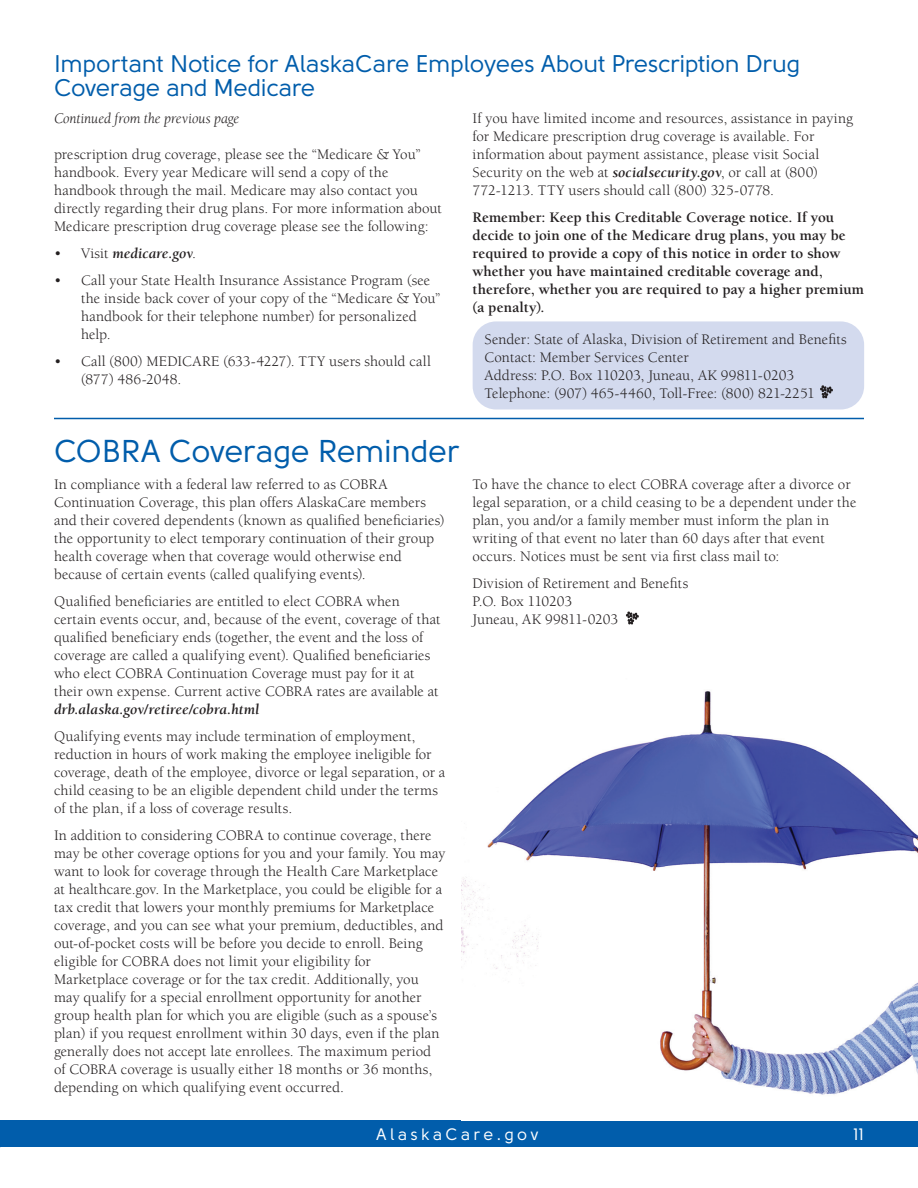
<style>
.page{position:relative;width:918px;height:1188px;background:#fff}
.page>*{position:absolute;margin:0;border:0;box-sizing:border-box;transform-origin:0 0}
.t1{font:31.5px "Solomon Sans Normal";letter-spacing:-.01em;color:#015dab}
.t2{font:24px/24px "Solomon Sans Normal";letter-spacing:-.015em;color:#015dab}
.t3{font:16.5px "Solomon Sans Normal";letter-spacing:.2em;color:#fff}
.t4{font:15px/18px "Berkeley Std";letter-spacing:.005em;color:#231f20}
.t5{font:700 15px/18px "Berkeley Std";color:#231f20}
.t6{font:italic 700 15px "Berkeley Std";color:#231f20}
.t7{font:italic 15px "Berkeley Std";letter-spacing:-.005em;color:#231f20}
.s1{font-weight:400;font-style:normal}
.s2{font-weight:700;font-style:italic}
</style>
<div class="page">
<div style="left:0;top:1120px;width:918px;height:28px;background:#015dab"></div>
<div style="left:473px;top:321px;width:391px;height:88px;background:#d3daee;border-radius:23px"></div>
<svg style="left:626px;top:611px;width:13px;height:14px"></svg>
<svg style="left:820px;top:385px;width:13px;height:13px"></svg>
<img style="left:462px;top:691px;width:456px;height:404px">
<hr style="left:54px;top:418px;width:810px;height:1px;background:#015dab">
<h2 class="t2" style="left:54px;top:52px;width:748px">Important Notice for AlaskaCare Employees About Prescription Drug<br>Coverage and Medicare</h2>
<p class="t7" style="left:54px;top:110px;width:187px">Continued from the previous page</p>
<p class="t4" style="left:54px;top:146px;width:389px">prescription drug coverage, please see the “Medicare &amp; You” handbook. Every year Medicare will send a copy of the handbook through the mail. Medicare may also contact you directly regarding their drug plans. For more information about Medicare prescription drug coverage please see the following:</p>
<p class="t6" style="left:54px;top:245px;width:144px"><span class="s1">• Visit</span> medicare.gov<span class="s1">.</span></p>
<p class="t4" style="left:81px;top:272px;width:361px;text-indent:-27px">• Call your State Health Insurance Assistance Program (see the inside back cover of your copy of the “Medicare &amp; You” handbook for their telephone number) for personalized help.</p>
<p class="t4" style="left:81px;top:353px;width:351px;text-indent:-27px">• Call (800) MEDICARE (633-4227). TTY users should call (877) 486-2048.</p>
<p class="t4" style="left:473px;top:110px;width:382px">If you have limited income and resources, assistance in paying for Medicare prescription drug coverage is available. For information about payment assistance, please visit Social Security on the web at <span class="s2">socialsecurity.gov</span>, or call at (800)<br>772-1213. TTY users should call (800) 325-0778.</p>
<p class="t5" style="left:473px;top:209px;width:393px">Remember: Keep this Creditable Coverage notice. If you decide to join one of the Medicare drug plans, you may be required to provide a copy of this notice in order to show whether you have maintained creditable coverage and, therefore, whether you are required to pay a higher premium (a penalty).</p>
<p class="t4" style="left:485px;top:330px;width:364px">Sender: State of Alaska, Division of Retirement and Benefits Contact: Member Services Center<br>Address: P.O. Box 110203, Juneau, AK 99811-0203<br>Telephone: (907) 465-4460, Toll-Free: (800) 821-2251</p>
<h1 class="t1" style="left:54px;top:433px;width:407px">COBRA Coverage Reminder</h1>
<p class="t4" style="left:54px;top:475px;width:392px">In compliance with a federal law referred to as COBRA Continuation Coverage, this plan offers AlaskaCare members and their covered dependents (known as qualified beneficiaries) the opportunity to elect temporary continuation of their group health coverage when that coverage would otherwise end because of certain events (called qualifying events).</p>
<p class="t4" style="left:54px;top:592px;width:388px">Qualified beneficiaries are entitled to elect COBRA when certain events occur, and, because of the event, coverage of that qualified beneficiary ends (together, the event and the loss of coverage are called a qualifying event). Qualified beneficiaries who elect COBRA Continuation Coverage must pay for it at their own expense. Current active COBRA rates are available at</p>
<p class="t6" style="left:54px;top:701px;width:207px">drb.alaska.gov/retiree/cobra.html</p>
<p class="t4" style="left:54px;top:727px;width:393px">Qualifying events may include termination of employment, reduction in hours of work making the employee ineligible for coverage, death of the employee, divorce or legal separation, or a child ceasing to be an eligible dependent child under the terms of the plan, if a loss of coverage results.</p>
<p class="t4" style="left:54px;top:826px;width:393px">In addition to considering COBRA to continue coverage, there may be other coverage options for you and your family. You may want to look for coverage through the Health Care Marketplace at healthcare.gov. In the Marketplace, you could be eligible for a tax credit that lowers your monthly premiums for Marketplace coverage, and you can see what your premium, deductibles, and out-of-pocket costs will be before you decide to enroll. Being eligible for COBRA does not limit your eligibility for Marketplace coverage or for the tax credit. Additionally, you may qualify for a special enrollment opportunity for another group health plan for which you are eligible (such as a spouse’s plan) if you request enrollment within 30 days, even if the plan generally does not accept late enrollees. The maximum period of COBRA coverage is usually either 18 months or 36 months, depending on which qualifying event occurred.</p>
<p class="t4" style="left:472px;top:475px;width:385px">To have the chance to elect COBRA coverage after a divorce or legal separation, or a child ceasing to be a dependent under the plan, you and/or a family member must inform the plan in writing of that event no later than 60 days after that event occurs. Notices must be sent via first class mail to:</p>
<p class="t4" style="left:472px;top:574px;width:217px">Division of Retirement and Benefits<br>P.O. Box 110203<br>Juneau, AK 99811-0203</p>
<p class="t3" style="left:376px;top:1125px;width:164px">AlaskaCare.gov</p>
<p class="t3" style="left:853px;top:1125px;width:12px">11</p>
</div>
